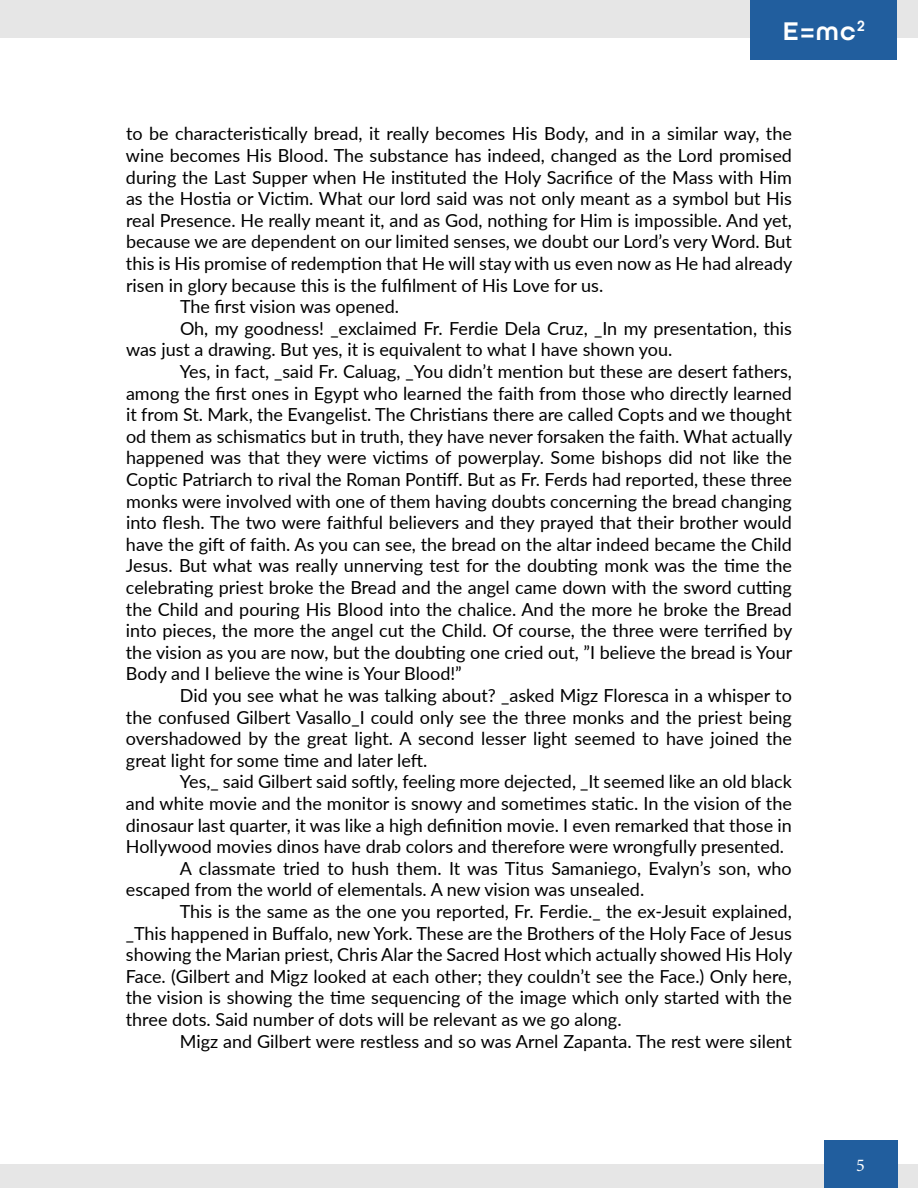
<style>
.page{position:relative;width:918px;height:1188px;background:#fff}
.page>*{position:absolute;margin:0;border:0;box-sizing:border-box;transform-origin:0 0}
.t1{font:600 27px "All Round Gothic";color:#fff}
.t2{font:18px "Lato";color:#000}
.t3{font:18px "Minion Pro";color:#fff}
</style>
<div class="page">
<div style="left:0;top:0;width:918px;height:38px;background:#e6e6e6"></div>
<div style="left:0;top:1164px;width:918px;height:24px;background:#e6e6e6"></div>
<div style="left:751px;top:0;width:146px;height:59px;background:#215e9e"></div>
<div style="left:824px;top:1140px;width:73px;height:48px;background:#215e9e"></div>
<h1 class="t1" style="left:783px;top:15px;width:84px">E=mc<sup>2</sup></h1>
<p class="t2" style="left:126px;top:121px;width:667px">to be characteristically bread, it really becomes His Body, and in a similar way, the</p>
<p class="t2" style="left:126px;top:143px;width:668px">wine becomes His Blood. The substance has indeed, changed as the Lord promised</p>
<p class="t2" style="left:126px;top:164px;width:668px">during the Last Supper when He instituted the Holy Sacrifice of the Mass with Him</p>
<p class="t2" style="left:126px;top:186px;width:668px">as the Hostia or Victim. What our lord said was not only meant as a symbol but His</p>
<p class="t2" style="left:126px;top:207px;width:667px">real Presence. He really meant it, and as God, nothing for Him is impossible. And yet,</p>
<p class="t2" style="left:126px;top:229px;width:667px">because we are dependent on our limited senses, we doubt our Lord’s very Word. But</p>
<p class="t2" style="left:126px;top:251px;width:668px">this is His promise of redemption that He will stay with us even now as He had already</p>
<p class="t2" style="left:126px;top:272px;width:479px">risen in glory because this is the fulfilment of His Love for us.</p>
<p class="t2" style="left:180px;top:294px;width:221px">The first vision was opened.</p>
<p class="t2" style="left:180px;top:315px;width:613px">Oh, my goodness! _exclaimed Fr. Ferdie Dela Cruz, _In my presentation, this</p>
<p class="t2" style="left:126px;top:337px;width:548px">was just a drawing. But yes, it is equivalent to what I have shown you.</p>
<p class="t2" style="left:180px;top:359px;width:614px">Yes, in fact, _said Fr. Caluag, _You didn’t mention but these are desert fathers,</p>
<p class="t2" style="left:126px;top:380px;width:668px">among the first ones in Egypt who learned the faith from those who directly learned</p>
<p class="t2" style="left:126px;top:402px;width:667px">it from St. Mark, the Evangelist. The Christians there are called Copts and we thought</p>
<p class="t2" style="left:126px;top:423px;width:668px">od them as schismatics but in truth, they have never forsaken the faith. What actually</p>
<p class="t2" style="left:126px;top:445px;width:668px">happened was that they were victims of powerplay. Some bishops did not like the</p>
<p class="t2" style="left:126px;top:467px;width:667px">Coptic Patriarch to rival the Roman Pontiff. But as Fr. Ferds had reported, these three</p>
<p class="t2" style="left:126px;top:488px;width:667px">monks were involved with one of them having doubts concerning the bread changing</p>
<p class="t2" style="left:126px;top:510px;width:667px">into flesh. The two were faithful believers and they prayed that their brother would</p>
<p class="t2" style="left:126px;top:531px;width:667px">have the gift of faith. As you can see, the bread on the altar indeed became the Child</p>
<p class="t2" style="left:126px;top:553px;width:667px">Jesus. But what was really unnerving test for the doubting monk was the time the</p>
<p class="t2" style="left:126px;top:575px;width:667px">celebrating priest broke the Bread and the angel came down with the sword cutting</p>
<p class="t2" style="left:126px;top:596px;width:667px">the Child and pouring His Blood into the chalice. And the more he broke the Bread</p>
<p class="t2" style="left:126px;top:618px;width:668px">into pieces, the more the angel cut the Child. Of course, the three were terrified by</p>
<p class="t2" style="left:126px;top:639px;width:668px">the vision as you are now, but the doubting one cried out, ”I believe the bread is Your</p>
<p class="t2" style="left:126px;top:661px;width:337px">Body and I believe the wine is Your Blood!”</p>
<p class="t2" style="left:180px;top:683px;width:614px">Did you see what he was talking about? _asked Migz Floresca in a whisper to</p>
<p class="t2" style="left:126px;top:704px;width:668px">the confused Gilbert Vasallo_I could only see the three monks and the priest being</p>
<p class="t2" style="left:126px;top:726px;width:668px">overshadowed by the great light. A second lesser light seemed to have joined the</p>
<p class="t2" style="left:126px;top:747px;width:303px">great light for some time and later left.</p>
<p class="t2" style="left:180px;top:769px;width:613px">Yes,_ said Gilbert said softly, feeling more dejected, _It seemed like an old black</p>
<p class="t2" style="left:126px;top:791px;width:667px">and white movie and the monitor is snowy and sometimes static. In the vision of the</p>
<p class="t2" style="left:126px;top:812px;width:668px">dinosaur last quarter, it was like a high definition movie. I even remarked that those in</p>
<p class="t2" style="left:126px;top:834px;width:660px">Hollywood movies dinos have drab colors and therefore were wrongfully presented.</p>
<p class="t2" style="left:180px;top:855px;width:613px">A classmate tried to hush them. It was Titus Samaniego, Evalyn’s son, who</p>
<p class="t2" style="left:126px;top:877px;width:520px">escaped from the world of elementals. A new vision was unsealed.</p>
<p class="t2" style="left:180px;top:899px;width:614px">This is the same as the one you reported, Fr. Ferdie._ the ex-Jesuit explained,</p>
<p class="t2" style="left:126px;top:920px;width:668px">_This happened in Buffalo, new York. These are the Brothers of the Holy Face of Jesus</p>
<p class="t2" style="left:126px;top:942px;width:668px">showing the Marian priest, Chris Alar the Sacred Host which actually showed His Holy</p>
<p class="t2" style="left:126px;top:963px;width:668px">Face. (Gilbert and Migz looked at each other; they couldn’t see the Face.) Only here,</p>
<p class="t2" style="left:126px;top:985px;width:667px">the vision is showing the time sequencing of the image which only started with the</p>
<p class="t2" style="left:126px;top:1007px;width:497px">three dots. Said number of dots will be relevant as we go along.</p>
<p class="t2" style="left:180px;top:1028px;width:614px">Migz and Gilbert were restless and so was Arnel Zapanta. The rest were silent</p>
<p class="t3" style="left:856px;top:1153px;width:10px">5</p>
</div>
